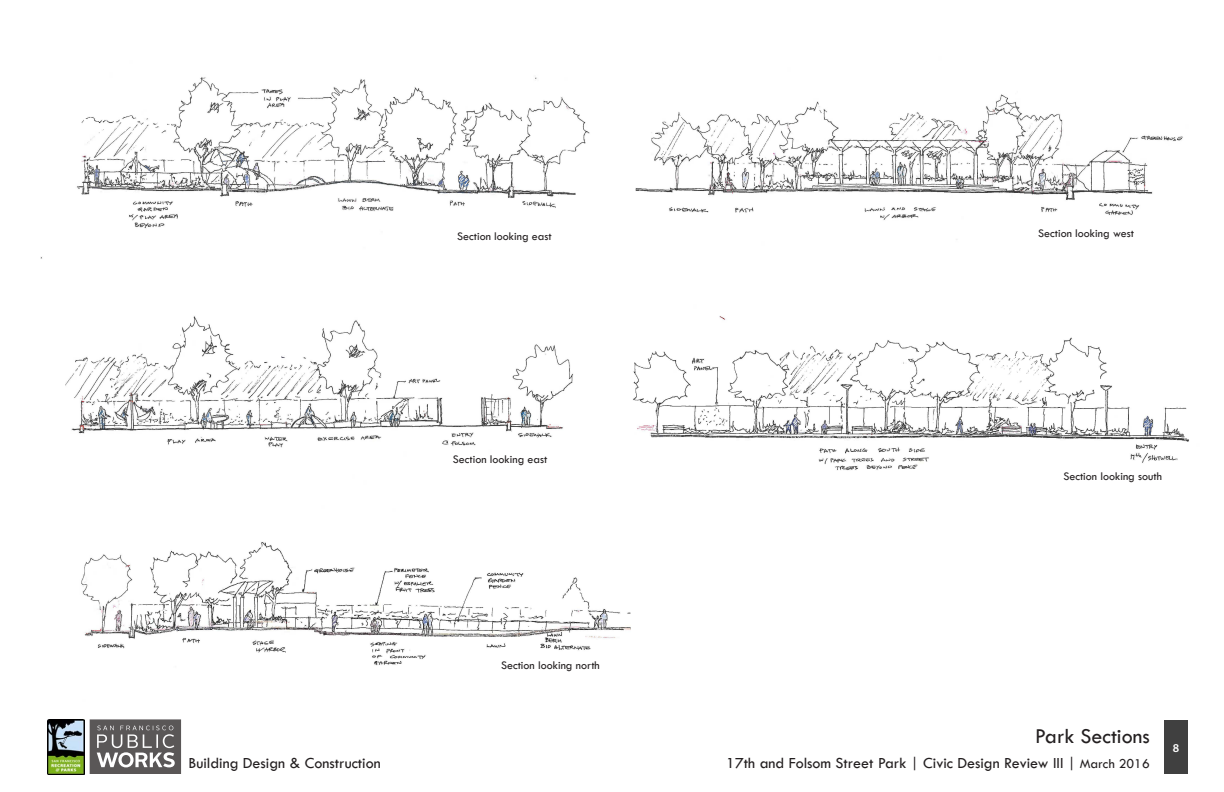
<style>
.page{position:relative;width:1224px;height:792px;background:#fff}
.page>*{position:absolute;margin:0;border:0;box-sizing:border-box;transform-origin:0 0}
.t1{font:22px "Tw Cen";color:#231f20}
.t2{font:16px "Tw Cen";color:#231f20}
.TOC_title{font:12px "Tw Cen";color:#231f20}
.t3{font:600 12px "Myriad Pro";color:#fff}
.s1{font-size:14px}
</style>
<div class="page">
<svg style="left:90px;top:719px;width:91px;height:55px;background:#797676"></svg>
<img style="left:47px;top:719px;width:37px;height:55px">
<div style="left:1164px;top:720px;width:24px;height:54px;background:#404040"></div>
<img style="left:65px;top:316px;width:508px;height:132px">
<img style="left:40px;top:77px;width:550px;height:182px">
<img style="left:81px;top:542px;width:550px;height:124px">
<img style="left:633px;top:337px;width:556px;height:134px">
<img style="left:635px;top:94px;width:548px;height:226px">
<div style="left:439px;top:232px;width:127px;height:42px;background:#fff"></div>
<div style="left:1020px;top:229px;width:127px;height:42px;background:#fff"></div>
<div style="left:483px;top:660px;width:127px;height:42px;background:#fff"></div>
<p class="TOC_title" style="left:457px;top:229px;width:96px">Section looking east</p>
<p class="TOC_title" style="left:1038px;top:226px;width:97px">Section looking west</p>
<p class="TOC_title" style="left:453px;top:452px;width:96px">Section looking east</p>
<p class="TOC_title" style="left:1063px;top:469px;width:100px">Section looking south</p>
<p class="TOC_title" style="left:501px;top:658px;width:100px">Section looking north</p>
<p class="t1" style="left:1035px;top:722px;width:116px">Park Sections</p>
<h2 class="t2" style="left:188px;top:754px;width:194px">Building Design &amp; Construction</h2>
<h2 class="t2" style="left:726px;top:754px;width:425px">17th and Folsom Street Park | Civic Design Review III | <span class="s1">March 2016</span></h2>
<p class="t3" style="left:1173px;top:740px;width:8px">8</p>
</div>
